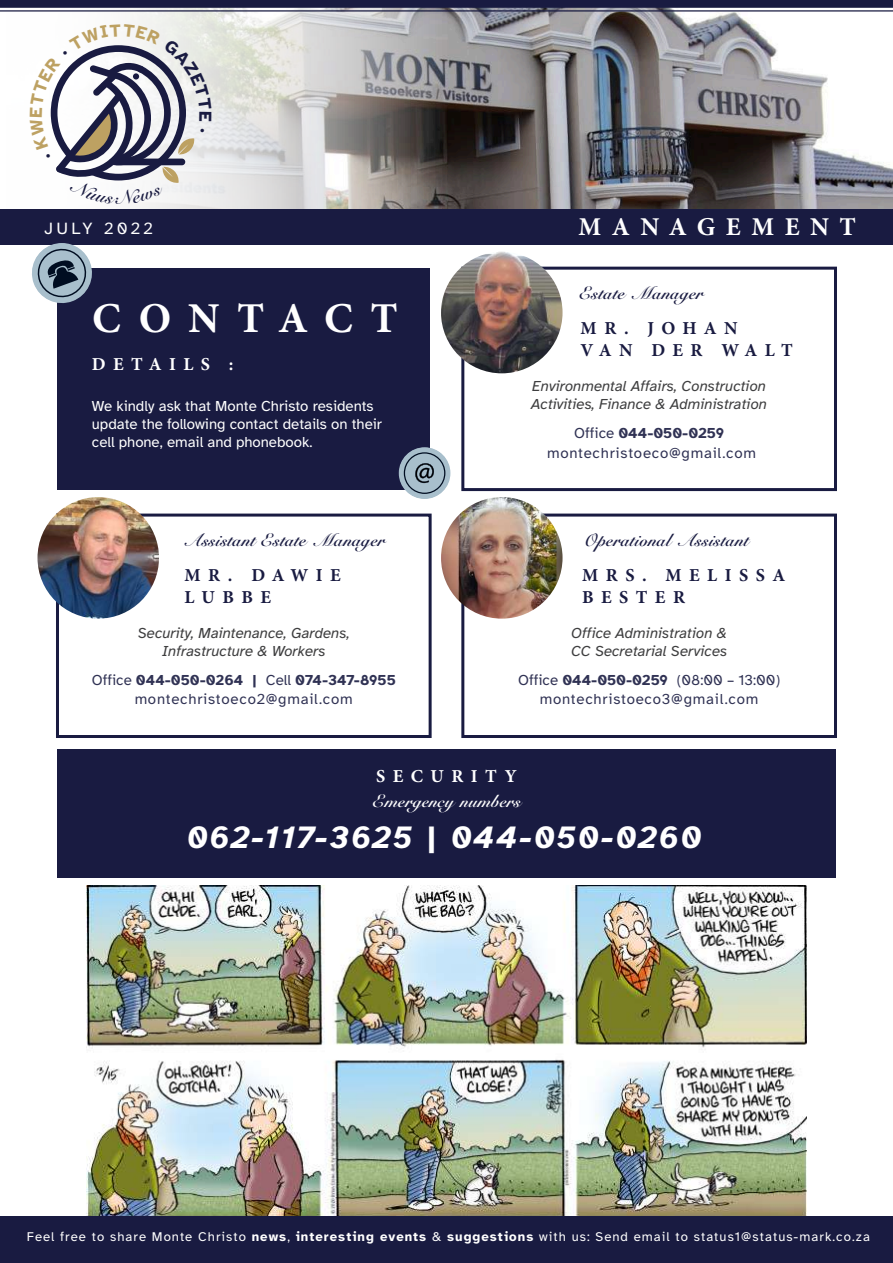
<style>
.page{position:relative;width:893px;height:1263px;background:#fff}
.page>*{position:absolute;margin:0;border:0;box-sizing:border-box;transform-origin:0 0}
.t1{font:700 42.6px "Minion Pro";letter-spacing:.405em;color:#fff}
.t2{font:italic 700 32.1px "Atkinson Hyperlegible";letter-spacing:.05em;color:#fff}
.t3{font:700 25.65px "Minion Pro";letter-spacing:.41em;color:#fff}
.t4{font:700 19.95px "OPTI Sicilia";letter-spacing:.01em;color:#191b41}
.t5{font:700 19.95px "OPTI Sicilia";letter-spacing:.01em;color:#fff}
.t6{font:700 18.3px/21.9px "Minion Pro";letter-spacing:.41em;color:#191b41}
.t7{font:700 18.3px "Minion Pro";letter-spacing:.41em;color:#fff}
.t8{font:16.95px "Atkinson Hyperlegible";letter-spacing:.2em;color:#fff}
.t9{font:15px/19.5px "Atkinson Hyperlegible";letter-spacing:.05em;color:#303254;text-align:center}
.t10{font:italic 15px/18px "Atkinson Hyperlegible";color:#3e3e3f}
.t11{font:15px/18px "Atkinson Hyperlegible";color:#fff}
.t12{font:13.05px "Atkinson Hyperlegible";letter-spacing:.08em;color:#fff}
.s1{font-weight:700}
</style>
<div class="page">
<img style="left:86px;top:885px;width:721px;height:332px">
<div style="left:57px;top:268px;width:373px;height:222px;background:#191b41"></div>
<div style="left:461px;top:267px;width:376px;height:224px;border:3px solid #191b41"></div>
<div style="left:56px;top:514px;width:376px;height:224px;border:3px solid #191b41"></div>
<div style="left:461px;top:514px;width:376px;height:224px;border:3px solid #191b41"></div>
<div style="left:57px;top:749px;width:778px;height:128px;background:#191b41"></div>
<img style="left:446px;top:8px;width:447px;height:201px">
<svg style="left:132px;top:8px;width:314px;height:201px;background:#bbb9b8"></svg>
<svg style="left:0;top:6px;width:893px;height:2px;background:#2c2d50"></svg>
<hr style="left:0;top:10px;width:893px;height:2px;background:#191b41">
<div style="left:0;top:0;width:893px;height:6px;background:#191b41"></div>
<div style="left:0;top:209px;width:893px;height:36px;background:#191b41"></div>
<svg style="left:32px;top:243px;width:60px;height:60px"></svg>
<svg style="left:399px;top:448px;width:51px;height:51px"></svg>
<img style="left:38px;top:497px;width:121px;height:122px;border-radius:61px">
<img style="left:441px;top:497px;width:121px;height:122px;border-radius:61px">
<img style="left:441px;top:252px;width:121px;height:121px;border-radius:61px">
<div style="left:0;top:1217px;width:893px;height:46px;background:#191b41"></div>
<svg style="left:50px;top:24px;width:161px;height:181px"></svg>
<p class="t8" style="left:44px;top:219px;width:110px">JULY 2022</p>
<h3 class="t3" style="left:579px;top:209px;width:279px">MANAGEMENT</h3>
<h1 class="t1" style="left:92px;top:289px;width:307px">CONTACT</h1>
<p class="t7" style="left:92px;top:351px;width:143px">DETAILS :</p>
<p class="t11" style="left:92px;top:397px;width:292px">We kindly ask that Monte Christo residents update the following contact details on their cell phone, email and phonebook.</p>
<h3 class="t4" style="left:580px;top:282px;width:125px">Estate Manager</h3>
<p class="t6" style="left:581px;top:317px;width:214px">MR. JOHAN<br>VAN DER WALT</p>
<p class="t10" style="left:531px;top:378px;width:237px">Environmental Affairs, Construction<br>Activities, Finance &amp; Administration</p>
<p class="t9" style="left:547px;top:423px;width:211px">Office <span class="s1">044-050-0259 </span>montechristoeco@gmail.com</p>
<h3 class="t4" style="left:184px;top:529px;width:203px">Assistant Estate Manager</h3>
<h3 class="t4" style="left:582px;top:529px;width:169px">Operational Assistant</h3>
<p class="t6" style="left:185px;top:564px;width:158px">MR. DAWIE<br>LUBBE</p>
<p class="t6" style="left:582px;top:564px;width:205px">MRS. MELISSA<br>BESTER</p>
<p class="t10" style="left:138px;top:624px;width:213px;text-align:center">Security, Maintenance, Gardens,<br>Infrastructure &amp; Workers</p>
<p class="t9" style="left:92px;top:670px;width:306px">Office <span class="s1">044-050-0264 |</span> Cell <span class="s1">074-347-8955 </span>montechristoeco2@gmail.com</p>
<p class="t10" style="left:571px;top:624px;width:158px">Office Administration &amp;<br>CC Secretarial Services</p>
<p class="t9" style="left:518px;top:670px;width:264px">Office <span class="s1">044-050-0259</span> (08:00 – 13:00) montechristoeco3@gmail.com</p>
<p class="t7" style="left:376px;top:763px;width:142px">SECURITY</p>
<h3 class="t5" style="left:374px;top:790px;width:149px">Emergency numbers</h3>
<h2 class="t2" style="left:187px;top:819px;width:516px">062-117-3625 | 044-050-0260</h2>
<p class="t12" style="left:27px;top:1229px;width:845px">Feel free to share Monte Christo <span class="s1">news</span>, <span class="s1">interesting events</span> &amp; <span class="s1">suggestions</span> with us: Send email to status1@status-mark.co.za</p>
</div>
